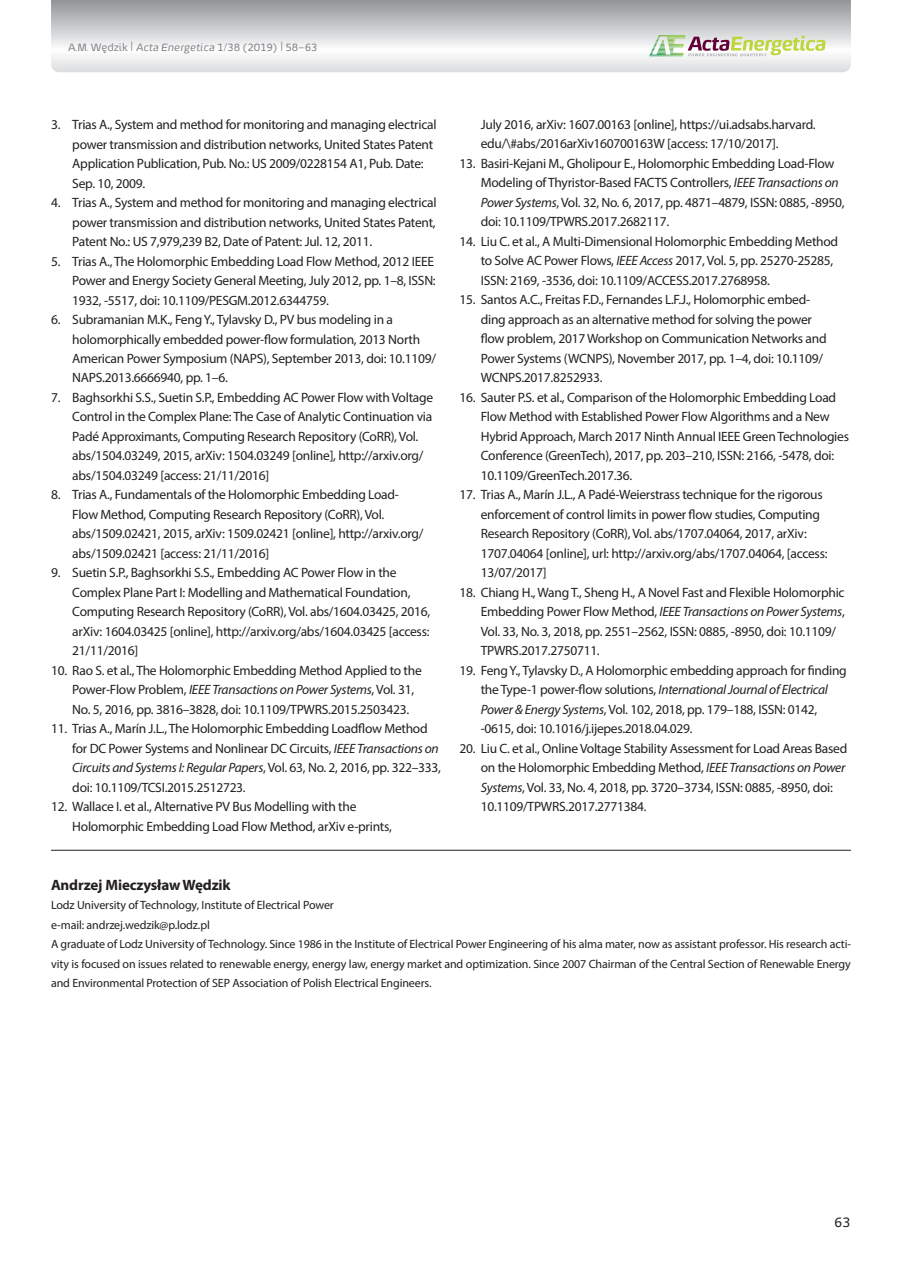
<style>
.page{position:relative;width:902px;height:1263px;background:#fff}
.page>*{position:absolute;margin:0;border:0;box-sizing:border-box;transform-origin:0 0}
.t1{font:700 15px "Myriad Pro";letter-spacing:-.01em;color:#231f20}
.t2{font:13.5px/19.5px "Myriad Pro";letter-spacing:-.02em;color:#231f20}
.t3{font:13.5px "Energa";color:#231f20}
.t4{font:12px/19.5px "Myriad Pro";letter-spacing:-.01em;color:#231f20}
.t5{font:10.5px "Energa";letter-spacing:-.01em;color:#808285}
.s1{font-size:13.5px}
.s2{font-style:italic}
</style>
<div class="page">
<svg style="left:51px;top:0;width:799px;height:72px"></svg>
<svg style="left:649px;top:35px;width:176px;height:21px"></svg>
<hr style="left:51px;top:850px;width:799px;height:1px;background:#231f20">
<p class="t5" style="left:68px;top:41px;width:251px">A.M. Wędzik <span class="s1">|</span> <span class="s2">Acta Energetica</span> 1/38 (2019) <span class="s1">|</span> 58–63</p>
<p class="t2" style="left:72px;top:115px;width:366px;text-indent:-21px">3. Trias A., System and method for monitoring and managing electrical power transmission and distribution networks, United States Patent Application Publication, Pub. No.: US 2009/0228154 A1, Pub. Date:<br>Sep. 10, 2009.</p>
<p class="t2" style="left:72px;top:193px;width:366px;text-align:justify;text-indent:-21px">4. Trias A., System and method for monitoring and managing electrical power transmission and distribution networks, United States Patent, Patent No.: US 7,979,239 B2, Date of Patent: Jul. 12, 2011.</p>
<p class="t2" style="left:72px;top:251px;width:365px;text-indent:-21px">5. Trias A., The Holomorphic Embedding Load Flow Method, 2012 IEEE<br>Power and Energy Society General Meeting, July 2012, pp. 1–8, ISSN:<br>1932, -5517, doi: 10.1109/PESGM.2012.6344759.</p>
<p class="t2" style="left:72px;top:309px;width:365px;text-indent:-21px">6. Subramanian M.K., Feng Y., Tylavsky D., PV bus modeling in a holomorphically embedded power-flow formulation, 2013 North American Power Symposium (NAPS), September 2013, doi: 10.1109/ NAPS.2013.6666940, pp. 1–6.</p>
<p class="t2" style="left:72px;top:387px;width:362px;text-indent:-21px">7. Baghsorkhi S.S., Suetin S.P., Embedding AC Power Flow with Voltage Control in the Complex Plane: The Case of Analytic Continuation via Padé Approximants, Computing Research Repository (CoRR), Vol. abs/1504.03249, 2015, arXiv: 1504.03249 [online], http://arxiv.org/ abs/1504.03249 [access: 21/11/2016]</p>
<p class="t2" style="left:72px;top:485px;width:352px;text-indent:-21px">8. Trias A., Fundamentals of the Holomorphic Embedding Load-Flow Method, Computing Research Repository (CoRR), Vol. abs/1509.02421, 2015, arXiv: 1509.02421 [online], http://arxiv.org/ abs/1509.02421 [access: 21/11/2016]</p>
<p class="t2" style="left:72px;top:563px;width:359px;text-indent:-21px">9. Suetin S.P., Baghsorkhi S.S., Embedding AC Power Flow in the Complex Plane Part I: Modelling and Mathematical Foundation, Computing Research Repository (CoRR), Vol. abs/1604.03425, 2016, arXiv: 1604.03425 [online], http://arxiv.org/abs/1604.03425 [access:<br>21/11/2016]</p>
<p class="t2" style="left:72px;top:660px;width:351px;text-indent:-21px">10. Rao S. et al., The Holomorphic Embedding Method Applied to the<br>Power-Flow Problem, <span class="s2">IEEE Transactions on Power Systems</span>, Vol. 31,<br>No. 5, 2016, pp. 3816–3828, doi: 10.1109/TPWRS.2015.2503423.</p>
<p class="t2" style="left:72px;top:719px;width:370px;text-indent:-21px">11. Trias A., Marín J.L., The Holomorphic Embedding Loadflow Method for DC Power Systems and Nonlinear DC Circuits, <span class="s2">IEEE Transactions on Circuits and Systems I: Regular Papers</span>, Vol. 63, No. 2, 2016, pp. 322–333, doi: 10.1109/TCSI.2015.2512723.</p>
<p class="t2" style="left:72px;top:797px;width:321px;text-indent:-21px">12. Wallace I. et al., Alternative PV Bus Modelling with the<br>Holomorphic Embedding Load Flow Method, arXiv e-prints,</p>
<p class="t2" style="left:480px;top:114px;width:336px">July 2016, arXiv: 1607.00163 [online], https://ui.adsabs.harvard. edu/\#abs/2016arXiv160700163W [access: 17/10/2017].</p>
<p class="t2" style="left:480px;top:153px;width:365px;text-indent:-21px">13. Basiri-Kejani M., Gholipour E., Holomorphic Embedding Load-Flow Modeling of Thyristor-Based FACTS Controllers, <span class="s2">IEEE Transactions on Power Systems</span>, Vol. 32, No. 6, 2017, pp. 4871–4879, ISSN: 0885, -8950, doi: 10.1109/TPWRS.2017.2682117.</p>
<p class="t2" style="left:480px;top:231px;width:359px;text-indent:-21px">14. Liu C. et al., A Multi-Dimensional Holomorphic Embedding Method to Solve AC Power Flows, <span class="s2">IEEE Access</span> 2017, Vol. 5, pp. 25270-25285,<br>ISSN: 2169, -3536, doi: 10.1109/ACCESS.2017.2768958.</p>
<p class="t2" style="left:480px;top:290px;width:347px;text-indent:-21px">15. Santos A.C., Freitas F.D., Fernandes L.F.J., Holomorphic embed&shy;ding approach as an alternative method for solving the power flow problem, 2017 Workshop on Communication Networks and Power Systems (WCNPS), November 2017, pp. 1–4, doi: 10.1109/ WCNPS.2017.8252933.</p>
<p class="t2" style="left:480px;top:387px;width:369px;text-indent:-21px">16. Sauter P.S. et al., Comparison of the Holomorphic Embedding Load Flow Method with Established Power Flow Algorithms and a New Hybrid Approach, March 2017 Ninth Annual IEEE Green Technologies Conference (GreenTech), 2017, pp. 203–210, ISSN: 2166, -5478, doi:<br>10.1109/GreenTech.2017.36.</p>
<p class="t2" style="left:480px;top:485px;width:348px;text-indent:-21px">17. Trias A., Marín J.L., A Padé-Weierstrass technique for the rigorous enforcement of control limits in power flow studies, Computing Research Repository (CoRR), Vol. abs/1707.04064, 2017, arXiv:<br>1707.04064 [online], url: http://arxiv.org/abs/1707.04064, [access:<br>13/07/2017]</p>
<p class="t2" style="left:480px;top:582px;width:365px;text-indent:-21px">18. Chiang H., Wang T., Sheng H., A Novel Fast and Flexible Holomorphic Embedding Power Flow Method, <span class="s2">IEEE Transactions on Power Systems</span>, Vol. 33, No. 3, 2018, pp. 2551–2562, ISSN: 0885, -8950, doi: 10.1109/ TPWRS.2017.2750711.</p>
<p class="t2" style="left:480px;top:660px;width:367px;text-indent:-21px">19. Feng Y., Tylavsky D., A Holomorphic embedding approach for finding the Type-1 power-flow solutions, <span class="s2">International Journal of Electrical Power &amp; Energy Systems</span>, Vol. 102, 2018, pp. 179–188, ISSN: 0142, -0615, doi: 10.1016/j.ijepes.2018.04.029.</p>
<p class="t2" style="left:480px;top:738px;width:368px;text-indent:-21px">20. Liu C. et al., Online Voltage Stability Assessment for Load Areas Based on the Holomorphic Embedding Method, <span class="s2">IEEE Transactions on Power Systems</span>, Vol. 33, No. 4, 2018, pp. 3720–3734, ISSN: 0885, -8950, doi:<br>10.1109/TPWRS.2017.2771384.</p>
<p class="t1" style="left:51px;top:875px;width:181px">Andrzej Mieczysław Wędzik</p>
<p class="t4" style="left:51px;top:895px;width:801px">Lodz University of Technology, Institute of Electrical Power<br>e-mail: andrzej.wedzik@p.lodz.pl<br>A graduate of Lodz University of Technology. Since 1986 in the Institute of Electrical Power Engineering of his alma mater, now as assistant professor. His research acti&shy;vity is focused on issues related to renewable energy, energy law, energy market and optimization. Since 2007 Chairman of the Central Section of Renewable Energy and Environmental Protection of SEP Association of Polish Electrical Engineers.</p>
<p class="t3" style="left:834px;top:1213px;width:18px">63</p>
</div>
